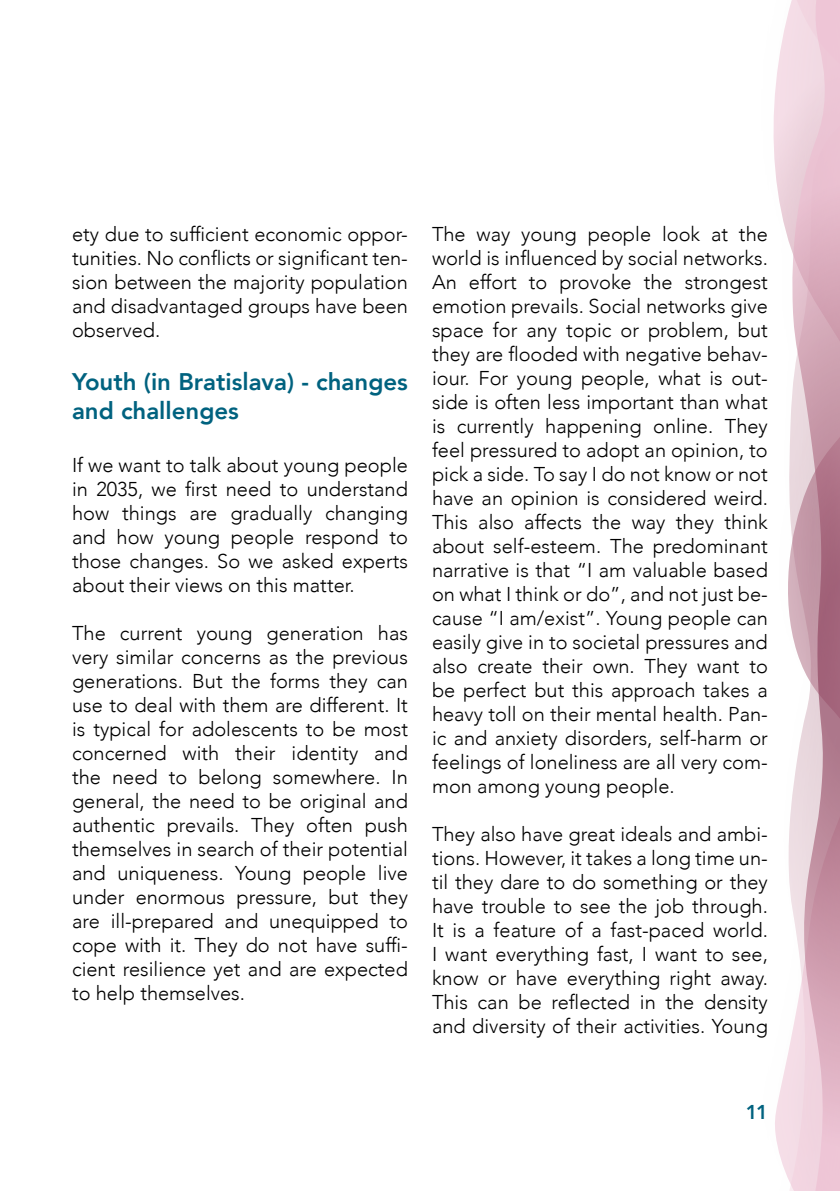
<style>
.page{position:relative;width:840px;height:1191px;background:#fff}
.page>*{position:absolute;margin:0;border:0;box-sizing:border-box;transform-origin:0 0}
.t1{font:800 24px/28.8px "Avenir";color:#00627f}
.t2{font:300 20px/24px "Avenir";color:#000;text-align:justify}
.t3{font:800 20px "Avenir";color:#00627f}
</style>
<div class="page">
<img style="left:773px;top:15px;width:15px;height:1163px">
<svg style="left:788px;top:0;width:51px;height:1191px;background:#dcbac6"></svg>
<p class="t2" style="left:72px;top:222px;width:337px">ety due to sufficient economic oppor&shy;tunities. No conflicts or significant ten&shy;sion between the majority population and disadvantaged groups have been observed.</p>
<p class="t1" style="left:72px;top:367px;width:337px">Youth (in Bratislava) - changes and challenges</p>
<p class="t2" style="left:72px;top:453px;width:337px">If we want to talk about young people in 2035, we first need to understand how things are gradually changing and how young people respond to those changes. So we asked experts about their views on this matter.</p>
<p class="t2" style="left:72px;top:621px;width:337px">The current young generation has very similar concerns as the previous generations. But the forms they can use to deal with them are different. It is typical for adolescents to be most concerned with their identity and the need to belong somewhere. In general, the need to be original and authentic prevails. They often push themselves in search of their potential and uniqueness. Young people live under enormous pressure, but they are ill-prepared and unequipped to cope with it. They do not have suffi&shy;cient resilience yet and are expected to help themselves.</p>
<p class="t2" style="left:432px;top:222px;width:337px">The way young people look at the world is influenced by social networks.<br>An effort to provoke the strongest emotion prevails. Social networks give space for any topic or problem, but they are flooded with negative behav&shy;iour. For young people, what is out&shy;side is often less important than what is currently happening online. They feel pressured to adopt an opinion, to pick a side. To say I do not know or not have an opinion is considered weird.<br>This also affects the way they think about self-esteem. The predominant narrative is that “I am valuable based on what I think or do”, and not just be&shy;cause “I am/exist”. Young people can easily give in to societal pressures and also create their own. They want to be perfect but this approach takes a heavy toll on their mental health. Pan&shy;ic and anxiety disorders, self-harm or feelings of loneliness are all very com&shy;mon among young people.</p>
<p class="t2" style="left:432px;top:822px;width:337px">They also have great ideals and ambi&shy;tions. However, it takes a long time un&shy;til they dare to do something or they have trouble to see the job through.<br>It is a feature of a fast-paced world.<br>I want everything fast, I want to see, know or have everything right away.<br>This can be reflected in the density and diversity of their activities. Young</p>
<p class="t3" style="left:745px;top:1096px;width:24px">11</p>
</div>
